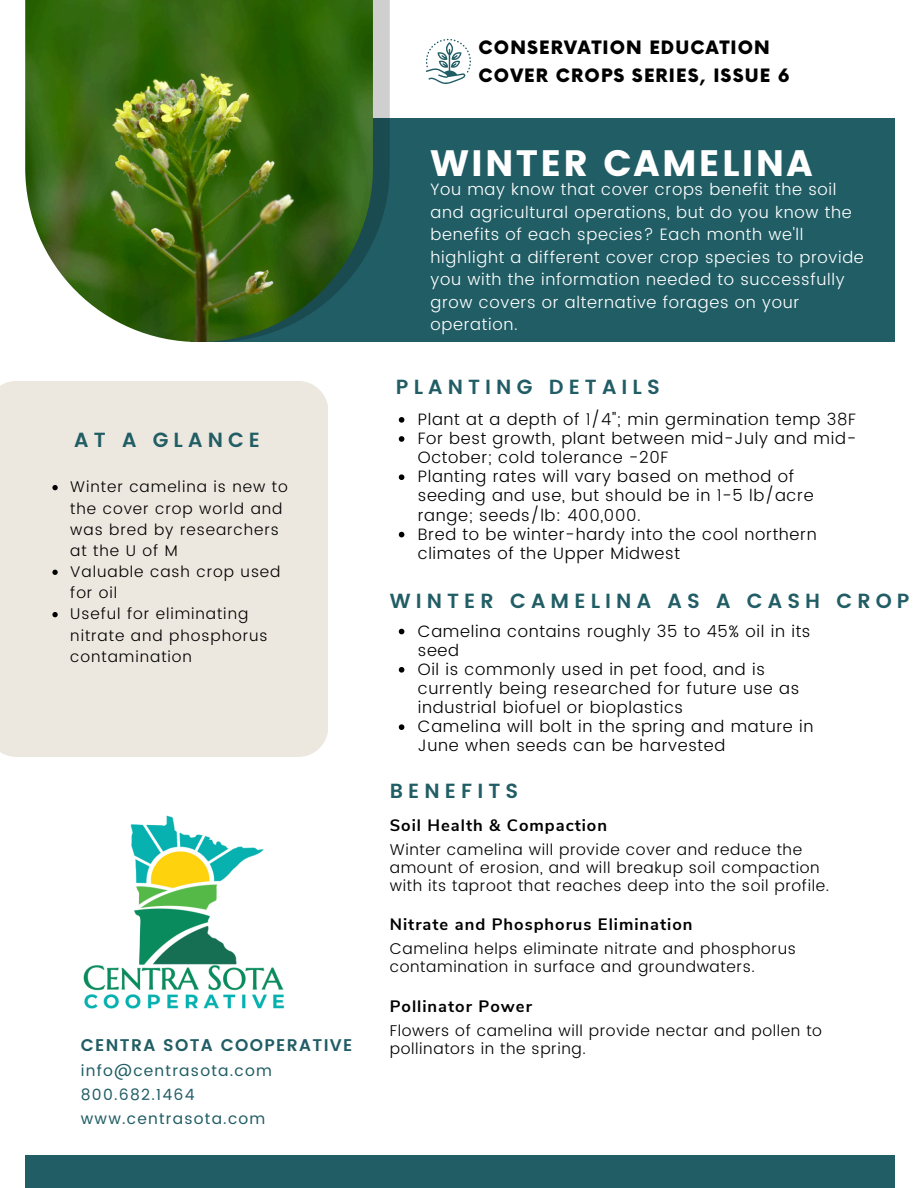
<style>
.page{position:relative;width:918px;height:1188px;background:#fff}
.page>*{position:absolute;margin:0;border:0;box-sizing:border-box;transform-origin:0 0}
.t1{font:36.75px "Poppins";letter-spacing:.06em;color:#fff}
.t2{font:600 20.4px "Poppins";letter-spacing:.25em;color:#215d65}
.t3{font:900 18px/28.2px "Now";letter-spacing:.06em;color:#000}
.t4{font:600 16.95px "Poppins";letter-spacing:.08em;color:#215d65}
.t5{font:300 16.5px/19.2px "Poppins";letter-spacing:.04em;color:#000}
.t6{font:300 16.5px/22.5px "Poppins";letter-spacing:.04em;color:#fff}
.t7{font:700 16.5px "Nunito Sans";letter-spacing:.06em;color:#000}
.t8{font:300 15.6px/18px "Poppins";letter-spacing:.04em;color:#000}
.t9{font:300 15.45px/21.1px "Poppins";letter-spacing:.06em;color:#000}
.t10{font:15.45px/24.3px "Poppins";letter-spacing:.08em;color:#215d65}
</style>
<div class="page">
<div style="left:190px;top:119px;width:705px;height:223px;background:#215d65"></div>
<svg style="left:373px;top:0;width:17px;height:241px;background:#738d91"></svg>
<img style="left:25px;top:0;width:348px;height:342px">
<div style="left:0;top:381px;width:328px;height:376px;background:#ede8df"></div>
<div style="left:25px;top:1155px;width:869px;height:33px;background:#215d65"></div>
<svg style="left:426px;top:39px;width:45px;height:45px"></svg>
<svg style="left:52px;top:485px;width:6px;height:5px"></svg>
<svg style="left:52px;top:570px;width:6px;height:5px"></svg>
<svg style="left:52px;top:612px;width:6px;height:5px"></svg>
<svg style="left:399px;top:629px;width:5px;height:5px"></svg>
<svg style="left:399px;top:667px;width:5px;height:6px"></svg>
<svg style="left:399px;top:724px;width:5px;height:6px"></svg>
<svg style="left:399px;top:417px;width:5px;height:6px"></svg>
<svg style="left:399px;top:436px;width:5px;height:6px"></svg>
<svg style="left:399px;top:474px;width:5px;height:6px"></svg>
<svg style="left:399px;top:532px;width:5px;height:5px"></svg>
<img style="left:83px;top:815px;width:202px;height:194px">
<h4 class="t2" style="left:74px;top:428px;width:187px">AT A GLANCE</h4>
<p class="t9" style="left:70px;top:476px;width:219px">Winter camelina is new to the cover crop world and was bred by researchers at the U of M</p>
<h5 class="t9" style="left:70px;top:561px;width:212px">Valuable cash crop used for oil</h5>
<h2 class="t9" style="left:70px;top:603px;width:199px">Useful for eliminating nitrate and phosphorus contamination</h2>
<h3 class="t4" style="left:81px;top:1035px;width:273px">CENTRA SOTA COOPERATIVE</h3>
<p class="t10" style="left:81px;top:1058px;width:193px">info@centrasota.com<br>800.682.1464 www.centrasota.com</p>
<p class="t3" style="left:478px;top:35px;width:313px">CONSERVATION EDUCATION<br>COVER CROPS SERIES, ISSUE 6</p>
<p class="t1" style="left:431px;top:141px;width:384px">WINTER CAMELINA</p>
<p class="t6" style="left:431px;top:178px;width:435px">You may know that cover crops benefit the soil and agricultural operations, but do you know the benefits of each species? Each month we'll highlight a different cover crop species to provide you with the information needed to successfully grow covers or alternative forages on your operation.</p>
<p class="t2" style="left:396px;top:375px;width:265px">PLANTING DETAILS</p>
<p class="t5" style="left:418px;top:410px;width:440px">Plant at a depth of 1/4"; min germination temp 38F</p>
<p class="t5" style="left:418px;top:429px;width:440px">For best growth, plant between mid-July and mid-<br>October; cold tolerance -20F</p>
<h2 class="t5" style="left:418px;top:467px;width:397px">Planting rates will vary based on method of seeding and use, but should be in 1-5 lb/acre range; seeds/lb: 400,000.</h2>
<p class="t5" style="left:418px;top:524px;width:400px">Bred to be winter-hardy into the cool northern climates of the Upper Midwest</p>
<p class="t2" style="left:390px;top:589px;width:521px">WINTER CAMELINA AS A CASH CROP</p>
<p class="t5" style="left:418px;top:621px;width:394px">Camelina contains roughly 35 to 45% oil in its seed</p>
<h2 class="t5" style="left:418px;top:660px;width:383px">Oil is commonly used in pet food, and is currently being researched for future use as industrial biofuel or bioplastics</h2>
<p class="t5" style="left:418px;top:717px;width:397px">Camelina will bolt in the spring and mature in<br>June when seeds can be harvested</p>
<h2 class="t2" style="left:390px;top:779px;width:130px">BENEFITS</h2>
<p class="t7" style="left:390px;top:814px;width:219px">Soil Health &amp; Compaction</p>
<p class="t8" style="left:390px;top:840px;width:441px">Winter camelina will provide cover and reduce the amount of erosion, and will breakup soil compaction with its taproot that reaches deep into the soil profile.</p>
<h5 class="t7" style="left:390px;top:914px;width:304px">Nitrate and Phosphorus Elimination</h5>
<h3 class="t8" style="left:390px;top:940px;width:408px">Camelina helps eliminate nitrate and phosphorus contamination in surface and groundwaters.</h3>
<p class="t7" style="left:390px;top:996px;width:144px">Pollinator Power</p>
<h4 class="t8" style="left:390px;top:1022px;width:434px">Flowers of camelina will provide nectar and pollen to pollinators in the spring.</h4>
</div>
